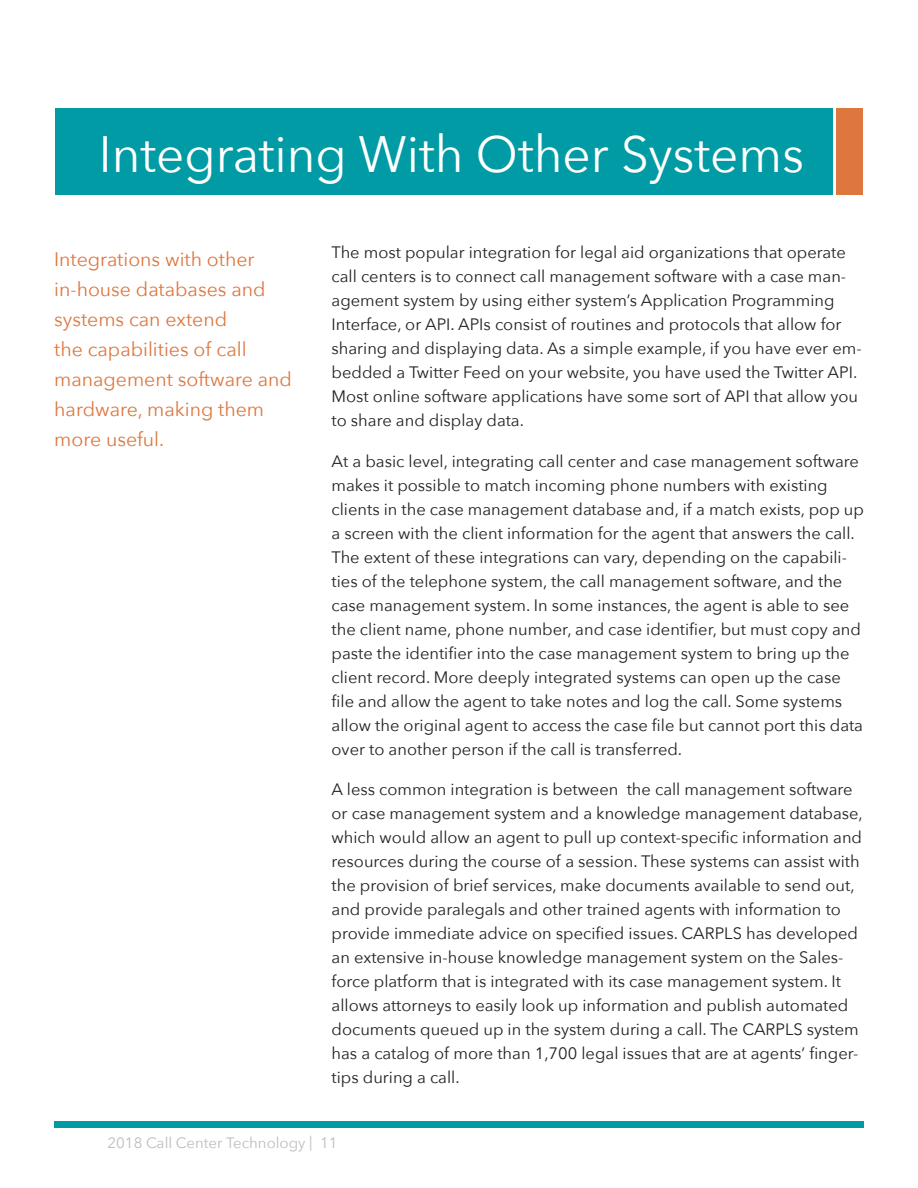
<style>
.page{position:relative;width:918px;height:1188px;background:#fff}
.page>*{position:absolute;margin:0;border:0;box-sizing:border-box;transform-origin:0 0}
.t1{font:51px "Avenir Next";color:#fff}
.t2{font:19.5px/30px "Avenir Next";color:#dd773f}
.t3{font:16.5px/24px "Avenir Next";color:#231f20}
.t4{font:15px "Avenir Next";color:#bcbdc0}
</style>
<div class="page">
<div style="left:54px;top:1121px;width:810px;height:7px;background:#009ba5"></div>
<div style="left:55px;top:108px;width:778px;height:86px;background:#009ba5"></div>
<div style="left:836px;top:108px;width:27px;height:86px;background:#dd773f"></div>
<h1 class="t1" style="left:99px;top:112px;width:707px">Integrating With Other Systems</h1>
<p class="t2" style="left:54px;top:243px;width:239px">Integrations with other in-house databases and systems can extend<br>the capabilities of call management software and hardware, making them more useful.</p>
<p class="t3" style="left:332px;top:240px;width:532px">The most popular integration for legal aid organizations that operate call centers is to connect call management software with a case man&shy;agement system by using either system’s Application Programming Interface, or API. APIs consist of routines and protocols that allow for sharing and displaying data. As a simple example, if you have ever em&shy;bedded a Twitter Feed on your website, you have used the Twitter API.<br>Most online software applications have some sort of API that allow you to share and display data.</p>
<p class="t3" style="left:332px;top:448px;width:534px">At a basic level, integrating call center and case management software makes it possible to match incoming phone numbers with existing clients in the case management database and, if a match exists, pop up a screen with the client information for the agent that answers the call.<br>The extent of these integrations can vary, depending on the capabili&shy;ties of the telephone system, the call management software, and the case management system. In some instances, the agent is able to see the client name, phone number, and case identifier, but must copy and paste the identifier into the case management system to bring up the client record. More deeply integrated systems can open up the case file and allow the agent to take notes and log the call. Some systems allow the original agent to access the case file but cannot port this data over to another person if the call is transferred.</p>
<p class="t3" style="left:332px;top:776px;width:533px">A less common integration is between the call management software or case management system and a knowledge management database, which would allow an agent to pull up context-specific information and resources during the course of a session. These systems can assist with the provision of brief services, make documents available to send out, and provide paralegals and other trained agents with information to provide immediate advice on specified issues. CARPLS has developed an extensive in-house knowledge management system on the Sales&shy;force platform that is integrated with its case management system. It allows attorneys to easily look up information and publish automated documents queued up in the system during a call. The CARPLS system has a catalog of more than 1,700 legal issues that are at agents’ finger&shy;tips during a call.</p>
<p class="t4" style="left:108px;top:1130px;width:231px">2018 Call Center Technology | 11</p>
</div>
